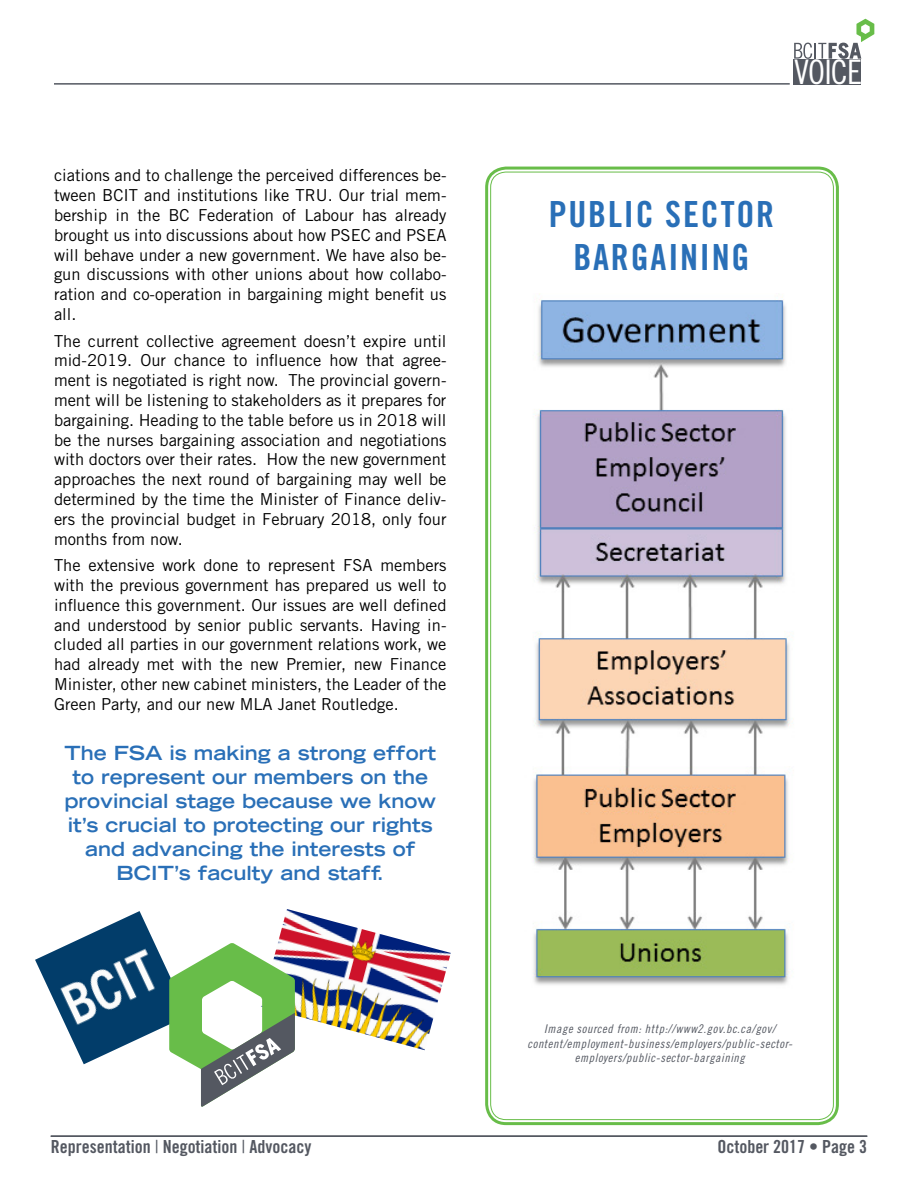
<style>
.page{position:relative;width:918px;height:1188px;background:#fff}
.page>*{position:absolute;margin:0;border:0;box-sizing:border-box;transform-origin:0 0}
.t1{font:36px/43.5px "Trade Gothic LT Std Bd Cn 20";letter-spacing:.05em;color:#296fb7;text-align:center}
.t2{font:33.9px "Trade Gothic LT Std Cn 18";letter-spacing:-.025em;color:#fff}
.t3{font:700 expanded 19.5px/24px "Trade Gothic LT Std";color:#296fb7;text-align:center}
.t4{font:18px "Trade Gothic LT Std Bd Cn 20";color:#545861}
.t5{font:16.5px/19.8px "Trade Gothic LT Std";color:#000;text-align:justify}
.t6{font:12px/14.4px "Trade Gothic LT Std Cn 18 Obl";letter-spacing:.05em;color:#545861;text-align:center}
.s1{font-family:"Trade Gothic LT Std Cn 18"}
</style>
<div class="page">
<hr style="left:54px;top:83px;width:736px;height:2px;background:#545861">
<div style="left:794px;top:59px;width:67px;height:25px;background:#545861"></div>
<svg style="left:794px;top:19px;width:80px;height:40px"></svg>
<img style="left:35px;top:911px;width:134px;height:153px">
<div style="left:485px;top:167px;width:354px;height:958px;border:3px solid #68bd49;border-radius:20px"></div>
<hr style="left:51px;top:1136px;width:816px;height:1px;background:#545861">
<img style="left:533px;top:293px;width:257px;height:692px">
<img style="left:278px;top:909px;width:173px;height:141px">
<svg style="left:169px;top:943px;width:126px;height:164px"></svg>
<p class="t5" style="left:54px;top:166px;width:394px">ciations and to challenge the perceived differences be&shy;tween BCIT and institutions like TRU. Our trial mem&shy;bership in the BC Federation of Labour has already brought us into discussions about how PSEC and PSEA will behave under a new government. We have also be&shy;gun discussions with other unions about how collabo&shy;ration and co-operation in bargaining might benefit us all.</p>
<p class="t5" style="left:54px;top:331px;width:394px">The current collective agreement doesn’t expire until mid-2019. Our chance to influence how that agree&shy;ment is negotiated is right now. The provincial govern&shy;ment will be listening to stakeholders as it prepares for bargaining. Heading to the table before us in 2018 will be the nurses bargaining association and negotiations with doctors over their rates. How the new government approaches the next round of bargaining may well be determined by the time the Minister of Finance deliv&shy;ers the provincial budget in February 2018, only four months from now.</p>
<p class="t5" style="left:54px;top:555px;width:394px">The extensive work done to represent FSA members with the previous government has prepared us well to influence this government. Our issues are well defined and understood by senior public servants. Having in&shy;cluded all parties in our government relations work, we had already met with the new Premier, new Finance Minister, other new cabinet ministers, the Leader of the Green Party, and our new MLA Janet Routledge.</p>
<p class="t3" style="left:64px;top:741px;width:373px">The FSA is making a strong effort to represent our members on the provincial stage because we know it’s crucial to protecting our rights and advancing the interests of<br>BCIT’s faculty and staff.</p>
<h2 class="t2" style="left:794px;top:52px;width:69px">VOICE</h2>
<h1 class="t1" style="left:549px;top:192px;width:227px">PUBLIC SECTOR<br>BARGAINING</h1>
<p class="t6" style="left:528px;top:1022px;width:267px">Image sourced from: http://www2.gov.bc.ca/gov/ content/employment-business/employers/public-sector&shy;employers/public-sector-bargaining</p>
<p class="t4" style="left:51px;top:1136px;width:262px">Representation <span class="s1">|</span> Negotiation <span class="s1">|</span> Advocacy</p>
<p class="t4" style="left:717px;top:1136px;width:151px">October 2017 • Page 3</p>
</div>
